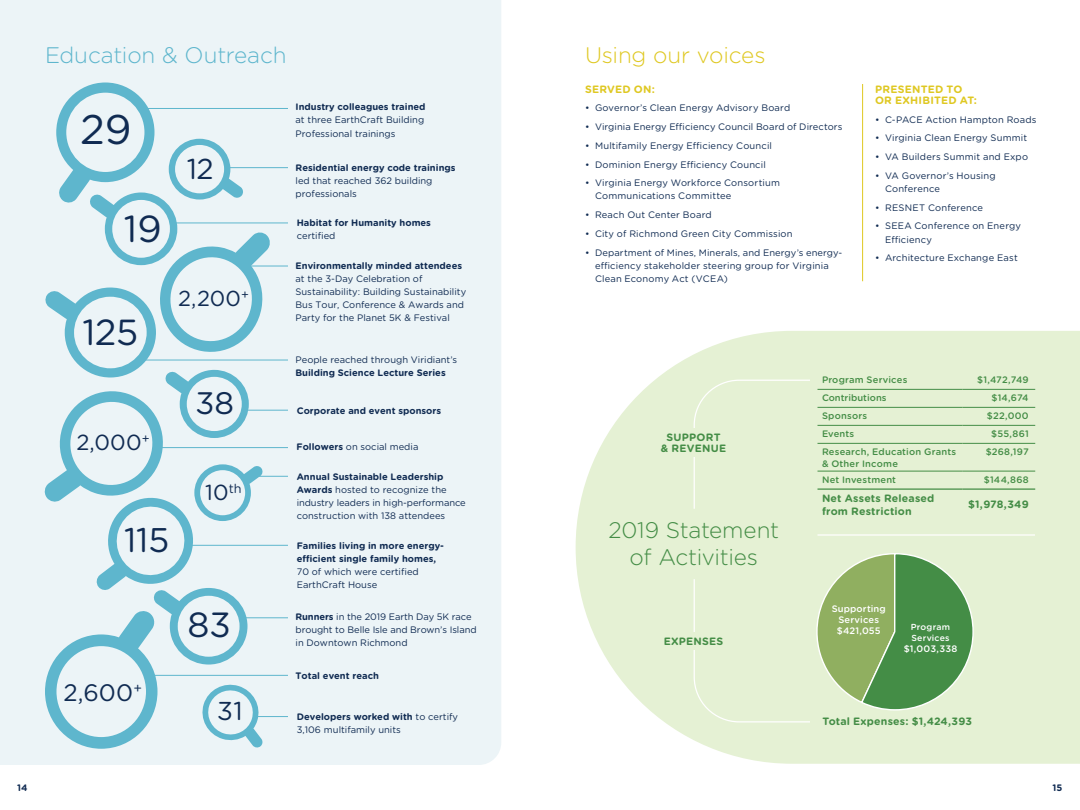
<style>
.page{position:relative;width:1080px;height:810px;background:#fff}
.page>*{position:absolute;margin:0;border:0;box-sizing:border-box;transform-origin:0 0}
.t1{font:41.38px "Gotham Rounded";color:#102b52}
.t2{font:37.62px "Gotham Rounded";color:#102b52}
.t3{font:36.25px "Gotham Rounded";color:#102b52}
.t4{font:35px "Gotham Rounded";color:#102b52}
.t5{font:34.25px "Gotham Rounded";color:#102b52}
.t6{font:31.12px "Gotham Rounded";color:#102b52}
.t7{font:28.75px "Gotham Rounded";color:#102b52}
.t8{font:25.88px "Gotham Rounded";color:#102b52}
.t9{font:23.75px "Gotham Rounded";color:#102b52}
.t10{font:300 22.5px/27px "Gotham Rounded";letter-spacing:-.02em;color:#448d46;text-align:center}
.t11{font:300 22.5px "Gotham Rounded";letter-spacing:-.01em;color:#5eb6cd}
.t12{font:300 22.5px "Gotham Rounded";letter-spacing:-.01em;color:#dfc822}
.t13{font:21.88px "Gotham Rounded";color:#102b52}
.t14{font:21.75px "Gotham Rounded";color:#102b52}
.t15{font:21.62px "Gotham Rounded";color:#102b52}
.t16{font:700 10.62px/12.8px "Gotham Rounded";letter-spacing:.015em;color:#448d46}
.t17{font:700 10.62px/11.2px "Gotham Rounded";letter-spacing:.025em;color:#dfc822}
.t18{font:9.38px/13.1px "Gotham Rounded";color:#102b52}
.t19{font:9.38px/13.1px "Gotham Rounded";letter-spacing:.02em;color:#102b52}
.t20{font:700 9.38px/13.1px "Gotham Rounded";color:#102b52}
.t21{font:500 9.38px/11.2px "Gotham Rounded";letter-spacing:.02em;color:#448d46}
.t22{font:500 9.38px/11.2px "Gotham Rounded";letter-spacing:.015em;color:#fff;text-align:center}
.t23{font:500 9.38px "Gotham Rounded";color:#448d46}
.t24{font:500 8.75px/10.5px "Gotham Rounded";letter-spacing:.02em;color:#fff}
.s1{font-weight:700}
</style>
<div class="page">
<div style="left:0;top:0;width:501px;height:765px;background:#ecf4f7"></div>
<hr style="left:862px;top:84px;width:1px;height:197px;background:#dfc822">
<svg style="left:576px;top:331px;width:504px;height:433px;background:#e8f2d9"></svg>
<hr style="left:818px;top:389px;width:144px;height:1px;background:#448d46">
<hr style="left:962px;top:389px;width:73px;height:1px;background:#448d46">
<hr style="left:818px;top:407px;width:144px;height:1px;background:#448d46">
<hr style="left:962px;top:407px;width:73px;height:1px;background:#448d46">
<hr style="left:818px;top:425px;width:144px;height:1px;background:#448d46">
<hr style="left:962px;top:425px;width:73px;height:1px;background:#448d46">
<hr style="left:818px;top:443px;width:144px;height:1px;background:#448d46">
<hr style="left:962px;top:443px;width:73px;height:1px;background:#448d46">
<hr style="left:818px;top:471px;width:144px;height:1px;background:#448d46">
<hr style="left:962px;top:471px;width:73px;height:1px;background:#448d46">
<hr style="left:818px;top:488px;width:144px;height:2px;background:#448d46">
<hr style="left:962px;top:488px;width:73px;height:2px;background:#448d46">
<svg style="left:43px;top:83px;width:228px;height:666px;background:#d0e7ee"></svg>
<hr style="left:173px;top:223px;width:115px;height:1px;background:#5eb6cd">
<hr style="left:248px;top:266px;width:40px;height:1px;background:#5eb6cd">
<hr style="left:243px;top:410px;width:45px;height:1px;background:#5eb6cd">
<hr style="left:254px;top:476px;width:34px;height:1px;background:#5eb6cd">
<hr style="left:188px;top:545px;width:100px;height:1px;background:#5eb6cd">
<hr style="left:243px;top:618px;width:45px;height:1px;background:#5eb6cd">
<hr style="left:225px;top:167px;width:63px;height:1px;background:#5eb6cd">
<hr style="left:140px;top:108px;width:148px;height:1px;background:#5eb6cd">
<hr style="left:148px;top:675px;width:140px;height:1px;background:#5eb6cd">
<hr style="left:255px;top:716px;width:33px;height:1px;background:#5eb6cd">
<hr style="left:158px;top:447px;width:130px;height:1px;background:#5eb6cd">
<hr style="left:141px;top:360px;width:147px;height:1px;background:#5eb6cd">
<hr style="left:818px;top:534px;width:217px;height:2px;background:#fff">
<div style="left:693px;top:379px;width:118px;height:131px;background:#e5f1d4"></div>
<div style="left:654px;top:428px;width:80px;height:29px;background:#e5f1d4"></div>
<svg style="left:693px;top:552px;width:281px;height:171px;background:#b2cfa1"></svg>
<div style="left:633px;top:632px;width:121px;height:18px;background:#e5f1d4"></div>
<p class="t20" style="left:17px;top:781px;width:12px">14</p>
<h3 class="t11" style="left:45px;top:40px;width:243px">Education &amp; Outreach</h3>
<h1 class="t1" style="left:80px;top:101px;width:53px">29</h1>
<h2 class="t2" style="left:124px;top:203px;width:39px">19</h2>
<h3 class="t7" style="left:187px;top:149px;width:28px">12</h3>
<h3 class="t3" style="left:82px;top:308px;width:58px">125</h3>
<h3 class="t15" style="left:178px;top:284px;width:72px">2,200<sup>+</sup></h3>
<h3 class="t13" style="left:76px;top:428px;width:75px">2,000<sup>+</sup></h3>
<h3 class="t5" style="left:124px;top:517px;width:47px">115</h3>
<h3 class="t6" style="left:195px;top:381px;width:40px">38</h3>
<h3 class="t14" style="left:205px;top:477px;width:38px">10<sup>th</sup></h3>
<h3 class="t9" style="left:64px;top:676px;width:80px">2,600<sup>+</sup></h3>
<h3 class="t4" style="left:187px;top:601px;width:45px">83</h3>
<h3 class="t8" style="left:217px;top:693px;width:27px">31</h3>
<p class="t20" style="left:296px;top:100px;width:132px">Industry colleagues trained</p>
<p class="t18" style="left:296px;top:113px;width:130px">at three EarthCraft Building<br>Professional trainings</p>
<p class="t20" style="left:296px;top:161px;width:161px">Residential energy code trainings</p>
<p class="t18" style="left:296px;top:174px;width:138px">led that reached 362 building professionals</p>
<p class="t20" style="left:297px;top:215px;width:136px">Habitat for Humanity homes</p>
<p class="t18" style="left:297px;top:228px;width:40px">certified</p>
<p class="t20" style="left:296px;top:259px;width:168px">Environmentally minded attendees</p>
<p class="t18" style="left:296px;top:272px;width:172px">at the 3-Day Celebration of Sustainability: Building Sustainability Bus Tour, Conference &amp; Awards and Party for the Planet 5K &amp; Festival</p>
<h3 class="t12" style="left:585px;top:40px;width:182px">Using our voices</h3>
<p class="t17" style="left:585px;top:83px;width:72px">SERVED ON:</p>
<p class="t18" style="left:585px;top:101px;width:207px">• Governor’s Clean Energy Advisory Board</p>
<p class="t18" style="left:585px;top:120px;width:259px">• Virginia Energy Efficiency Council Board of Directors</p>
<p class="t18" style="left:585px;top:138px;width:189px">• Multifamily Energy Efficiency Council</p>
<p class="t19" style="left:585px;top:157px;width:182px">• Dominion Energy Efficiency Council</p>
<p class="t18" style="left:595px;top:176px;width:186px;text-indent:-10px">• Virginia Energy Workforce Consortium<br>Communications Committee</p>
<p class="t19" style="left:585px;top:208px;width:128px">• Reach Out Center Board</p>
<p class="t19" style="left:585px;top:227px;width:209px">• City of Richmond Green City Commission</p>
<p class="t18" style="left:595px;top:245px;width:249px;text-indent:-10px">• Department of Mines, Minerals, and Energy’s energy&shy;efficiency stakeholder steering group for Virginia<br>Clean Economy Act (VCEA)</p>
<p class="t17" style="left:875px;top:83px;width:103px">PRESENTED TO<br>OR EXHIBITED AT:</p>
<p class="t19" style="left:875px;top:112px;width:163px">• C-PACE Action Hampton Roads</p>
<p class="t18" style="left:875px;top:131px;width:154px">• Virginia Clean Energy Summit</p>
<p class="t19" style="left:875px;top:150px;width:155px">• VA Builders Summit and Expo</p>
<p class="t19" style="left:885px;top:168px;width:112px;text-indent:-10px">• VA Governor’s Housing<br>Conference</p>
<p class="t19" style="left:875px;top:200px;width:110px">• RESNET Conference</p>
<p class="t19" style="left:885px;top:219px;width:137px;text-indent:-10px">• SEEA Conference on Energy<br>Efficiency</p>
<p class="t19" style="left:875px;top:251px;width:144px">• Architecture Exchange East</p>
<p class="t18" style="left:296px;top:352px;width:163px">People reached through Viridiant’s</p>
<p class="t20" style="left:296px;top:365px;width:152px">Building Science Lecture Series</p>
<p class="t20" style="left:297px;top:403px;width:146px">Corporate and event sponsors</p>
<p class="t18" style="left:297px;top:440px;width:123px"><span class="s1">Followers</span> on social media</p>
<p class="t16" style="left:661px;top:431px;width:67px;line-height:11.2px;text-align:center">SUPPORT<br>&amp; REVENUE</p>
<p class="t18" style="left:297px;top:469px;width:171px"><span class="s1">Annual Sustainable Leadership Awards</span> hosted to recognize the industry leaders in high-performance construction with 138 attendees</p>
<p class="t20" style="left:297px;top:538px;width:149px">Families living in more energy&shy;efficient single family homes,</p>
<p class="t18" style="left:297px;top:565px;width:123px">70 of which were certified<br>EarthCraft House</p>
<p class="t18" style="left:296px;top:610px;width:183px"><span class="s1">Runners</span> in the 2019 Earth Day 5K race brought to Belle Isle and Brown’s Island in Downtown Richmond</p>
<p class="t20" style="left:296px;top:669px;width:85px">Total event reach</p>
<p class="t18" style="left:297px;top:710px;width:163px"><span class="s1">Developers worked with</span> to certify<br>3,106 multifamily units</p>
<h3 class="t10" style="left:608px;top:516px;width:172px">2019 Statement of Activities</h3>
<p class="t16" style="left:664px;top:635px;width:61px">EXPENSES</p>
<p class="t21" style="left:822px;top:374px;width:87px">Program Services</p>
<p class="t21" style="left:977px;top:374px;width:53px">$1,472,749</p>
<p class="t23" style="left:822px;top:391px;width:66px">Contributions</p>
<p class="t21" style="left:992px;top:392px;width:39px">$14,674</p>
<p class="t21" style="left:822px;top:410px;width:47px">Sponsors</p>
<p class="t21" style="left:987px;top:410px;width:43px">$22,000</p>
<p class="t21" style="left:822px;top:428px;width:34px">Events</p>
<p class="t21" style="left:991px;top:428px;width:39px">$55,861</p>
<p class="t21" style="left:822px;top:446px;width:136px">Research, Education Grants &amp; Other Income</p>
<p class="t21" style="left:986px;top:446px;width:45px">$268,197</p>
<p class="t21" style="left:822px;top:474px;width:76px">Net Investment</p>
<p class="t21" style="left:984px;top:474px;width:46px">$144,868</p>
<p class="t16" style="left:822px;top:492px;width:114px">Net Assets Released from Restriction</p>
<p class="t16" style="left:968px;top:498px;width:62px">$1,978,349</p>
<p class="t22" style="left:832px;top:602px;width:56px">Supporting<br>Services $421,055</p>
<p class="t24" style="left:911px;top:622px;width:41px">Program<br>Services</p>
<p class="t22" style="left:904px;top:643px;width:55px">$1,003,338</p>
<p class="t16" style="left:822px;top:714px;width:151px">Total Expenses: $1,424,393</p>
<p class="t20" style="left:1052px;top:781px;width:12px">15</p>
</div>
